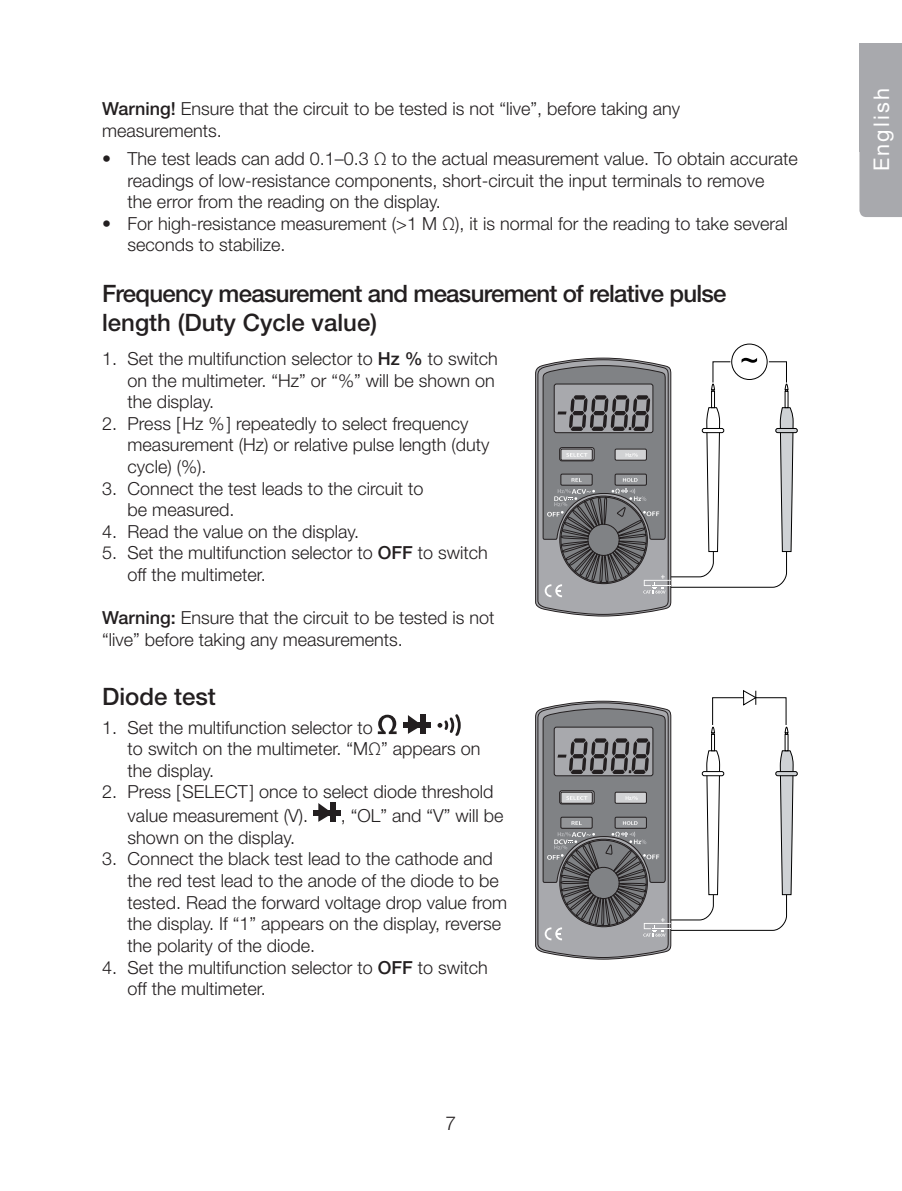
<style>
.page{position:relative;width:902px;height:1191px;background:#fff}
.page>*{position:absolute;margin:0;border:0;box-sizing:border-box;transform-origin:0 0}
.t1{font:500 24px/28.8px "Helvetica Neue LT Std";letter-spacing:-.03em;color:#231f20}
.t2{font:500 24px "Helvetica Neue LT Std";color:#231f20}
.t3{font:21.6px "Helvetica Neue LT Std";letter-spacing:.1em;color:#fff}
.t4{font:300 19.2px "Helvetica Neue LT Std";color:#231f20}
.t5{font:300 18px/21.6px "Helvetica Neue LT Std";color:#231f20}
.s1{font-weight:500}
</style>
<div class="page">
<div style="left:859px;top:152px;width:42px;height:65px;background:#a8a9ad"></div>
<div style="left:859px;top:43px;width:42px;height:109px;background:#a8a9ad"></div>
<hr style="left:775px;top:428px;width:22px;height:4px;background:#cfd2d5;border-radius:2px">
<div style="left:775px;top:428px;width:22px;height:5px;border:1px solid #000;border-radius:2px"></div>
<div style="left:731px;top:344px;width:36px;height:36px;border:1px solid #000;border-radius:50%"></div>
<svg style="left:535px;top:357px;width:258px;height:260px"></svg>
<hr style="left:775px;top:771px;width:22px;height:4px;background:#cfd2d5;border-radius:2px">
<div style="left:775px;top:771px;width:22px;height:5px;border:1px solid #000;border-radius:2px"></div>
<svg style="left:535px;top:690px;width:258px;height:270px"></svg>
<svg style="left:378px;top:714px;width:18px;height:20px"></svg>
<div style="left:402px;top:722px;width:28px;height:6px;background:#231f20"></div>
<div style="left:419px;top:714px;width:6px;height:20px;background:#231f20"></div>
<svg style="left:408px;top:715px;width:12px;height:19px"></svg>
<svg style="left:437px;top:714px;width:23px;height:22px"></svg>
<div style="left:313px;top:810px;width:28px;height:6px;background:#231f20"></div>
<div style="left:330px;top:802px;width:6px;height:20px;background:#231f20"></div>
<svg style="left:318px;top:803px;width:10px;height:19px"></svg>
<p class="t5" style="left:102px;top:97px;width:579px"><span class="s1">Warning!</span> Ensure that the circuit to be tested is not “live”, before taking any measurements.</p>
<p class="t5" style="left:128px;top:147px;width:671px;text-indent:-26px">• The test leads can add 0.1–0.3 Ω to the actual measurement value. To obtain accurate readings of low-resistance components, short-circuit the input terminals to remove<br>the error from the reading on the display.</p>
<p class="t5" style="left:128px;top:212px;width:661px;text-indent:-26px">• For high-resistance measurement (&gt;1 M Ω), it is normal for the reading to take several seconds to stabilize.</p>
<h1 class="t1" style="left:102px;top:279px;width:626px">Frequency measurement and measurement of relative pulse length (Duty Cycle value)</h1>
<p class="t5" style="left:128px;top:347px;width:372px;text-indent:-26px">1. Set the multifunction selector to <span class="s1">Hz %</span> to switch on the multimeter. “Hz” or “%” will be shown on the display.</p>
<p class="t5" style="left:128px;top:412px;width:363px;text-indent:-26px">2. Press [Hz %] repeatedly to select frequency measurement (Hz) or relative pulse length (duty cycle) (%).</p>
<p class="t5" style="left:128px;top:477px;width:297px;text-indent:-26px">3. Connect the test leads to the circuit to be measured.</p>
<p class="t5" style="left:102px;top:520px;width:258px">4. Read the value on the display.</p>
<p class="t5" style="left:128px;top:542px;width:362px;text-indent:-26px">5. Set the multifunction selector to <span class="s1">OFF</span> to switch off the multimeter.</p>
<p class="t5" style="left:102px;top:606px;width:394px"><span class="s1">Warning:</span> Ensure that the circuit to be tested is not “live” before taking any measurements.</p>
<h1 class="t2" style="left:102px;top:682px;width:115px">Diode test</h1>
<p class="t5" style="left:128px;top:716px;width:354px;text-indent:-26px">1. Set the multifunction selector to<br>to switch on the multimeter. “MΩ” appears on the display.</p>
<p class="t5" style="left:128px;top:779px;width:367px;line-height:24px;text-indent:-26px">2. Press [SELECT] once to select diode threshold value measurement (V).</p>
<p class="t5" style="left:341px;top:804px;width:164px">, “OL” and “V” will be</p>
<p class="t5" style="left:128px;top:826px;width:169px">shown on the display.</p>
<p class="t5" style="left:128px;top:848px;width:381px;text-indent:-26px">3. Connect the black test lead to the cathode and the red test lead to the anode of the diode to be tested. Read the forward voltage drop value from the display. If “1” appears on the display, reverse the polarity of the diode.</p>
<p class="t5" style="left:128px;top:956px;width:362px;text-indent:-26px">4. Set the multifunction selector to <span class="s1">OFF</span> to switch off the multimeter.</p>
<p class="t4" style="left:445px;top:1111px;width:12px">7</p>
<p class="t3" style="left:868px;top:171px;width:84px;rotate:-90deg">English</p>
</div>
